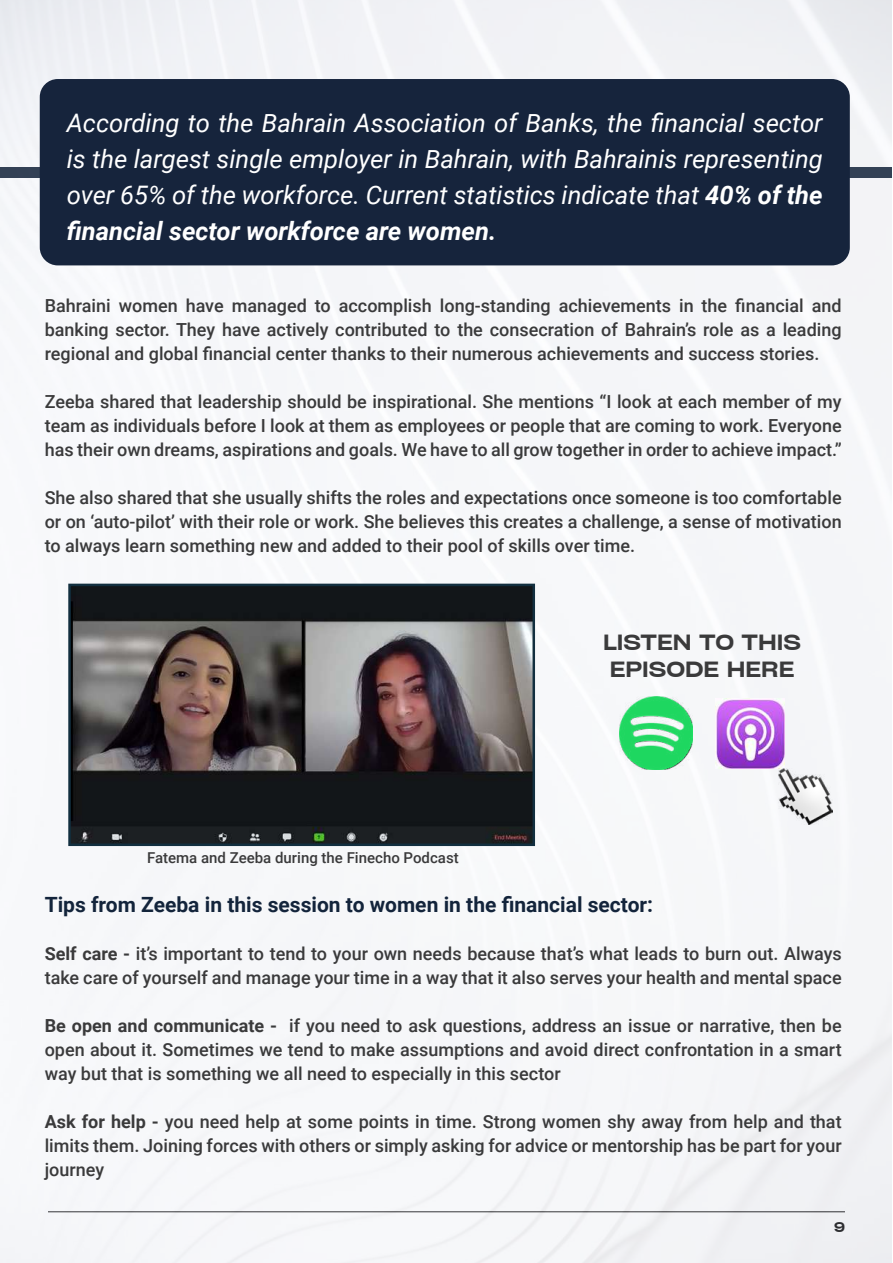
<style>
.page{position:relative;width:893px;height:1263px;background:#fff}
.page>*{position:absolute;margin:0;border:0;box-sizing:border-box;transform-origin:0 0}
.t1{font:italic 25.5px/36px "Roboto";color:#fff;text-align:justify}
.t2{font:700 21px "Roboto";color:#13243b}
.t3{font:600 21px/27px "Cy Grotesk Wide";color:#3a3a3b;text-align:center}
.t4{font:500 18px/24px "Roboto";color:#3a3a3b;text-align:justify}
.t5{font:500 15px "Roboto";color:#3a3a3b}
.t6{font:600 13.5px "Cy Grotesk Wide";color:#000}
.s1{font-weight:700}
</style>
<div class="page">
<div style="left:0;top:0;width:891px;height:1263px;background:#f6f7f9"></div>
<div style="left:0;top:167px;width:891px;height:10px;background:#334155"></div>
<div style="left:40px;top:79px;width:810px;height:186px;background:#16243c;border-radius:18px"></div>
<img style="left:72px;top:588px;width:459px;height:254px">
<div style="left:68px;top:584px;width:467px;height:262px;border:3px solid #122f3f"></div>
<img style="left:619px;top:697px;width:73px;height:73px">
<img style="left:715px;top:699px;width:69px;height:69px">
<img style="left:778px;top:768px;width:54px;height:56px">
<p class="t1" style="left:67px;top:104px;width:758px">According to the Bahrain Association of Banks, the financial sector is the largest single employer in Bahrain, with Bahrainis representing over 65% of the workforce. Current statistics indicate that <span class="s1">40% of the financial sector workforce are women.</span></p>
<p class="t4" style="left:45px;top:293px;width:798px">Bahraini women have managed to accomplish long-standing achievements in the financial and banking sector. They have actively contributed to the consecration of Bahrain’s role as a leading regional and global financial center thanks to their numerous achievements and success stories.</p>
<p class="t4" style="left:45px;top:389px;width:798px">Zeeba shared that leadership should be inspirational. She mentions “I look at each member of my team as individuals before I look at them as employees or people that are coming to work. Everyone has their own dreams, aspirations and goals. We have to all grow together in order to achieve impact.”</p>
<p class="t4" style="left:45px;top:485px;width:798px">She also shared that she usually shifts the roles and expectations once someone is too comfortable or on ‘auto-pilot’ with their role or work. She believes this creates a challenge, a sense of motivation to always learn something new and added to their pool of skills over time.</p>
<p class="t5" style="left:147px;top:847px;width:313px">Fatema and Zeeba during the Finecho Podcast</p>
<p class="t3" style="left:603px;top:628px;width:200px">LISTEN TO THIS<br>EPISODE HERE</p>
<p class="t2" style="left:45px;top:890px;width:610px">Tips from Zeeba in this session to women in the financial sector:</p>
<p class="t4" style="left:45px;top:941px;width:798px"><span class="s1">Self care -</span> it’s important to tend to your own needs because that’s what leads to burn out. Always take care of yourself and manage your time in a way that it also serves your health and mental space</p>
<p class="t4" style="left:45px;top:1013px;width:798px"><span class="s1">Be open and communicate -</span> if you need to ask questions, address an issue or narrative, then be open about it. Sometimes we tend to make assumptions and avoid direct confrontation in a smart way but that is something we all need to especially in this sector</p>
<p class="t4" style="left:45px;top:1109px;width:798px"><span class="s1">Ask for help -</span> you need help at some points in time. Strong women shy away from help and that limits them. Joining forces with others or simply asking for advice or mentorship has be part for your journey</p>
<p class="t6" style="left:834px;top:1217px;width:12px">9</p>
</div>
